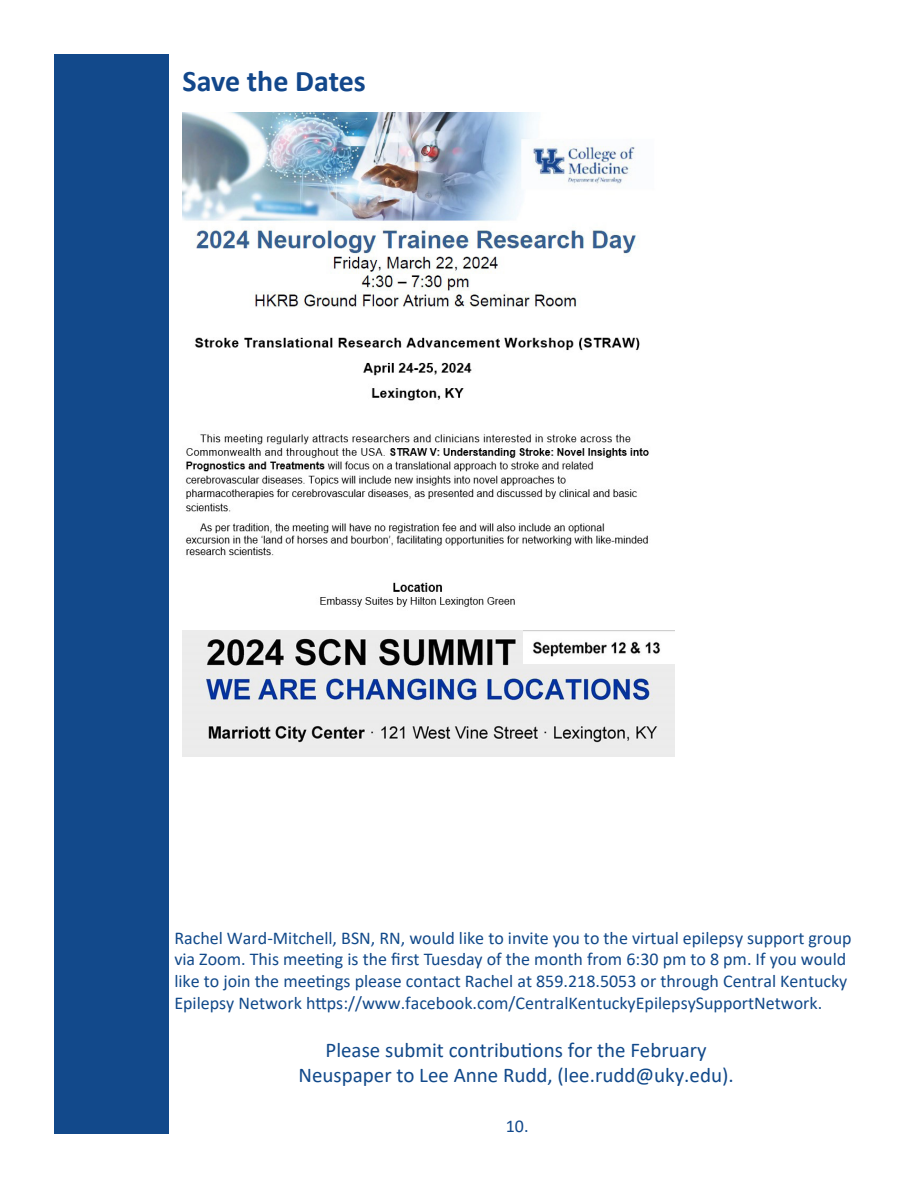
<style>
.page{position:relative;width:918px;height:1188px;background:#fff}
.page>*{position:absolute;margin:0;border:0;box-sizing:border-box;transform-origin:0 0}
.t1{font:700 30px "Calibri";color:#12478b}
.t2{font:21px "Calibri";color:#11498a}
.t3{font:18px/21.6px "Calibri";color:#11498a}
.t4{font:18px "Calibri";color:#12498b}
</style>
<div class="page">
<div style="left:54px;top:54px;width:114px;height:1080px;background:#12498b"></div>
<img style="left:185px;top:337px;width:464px;height:270px">
<img style="left:183px;top:112px;width:453px;height:196px">
<img style="left:183px;top:631px;width:492px;height:125px">
<img style="left:524px;top:631px;width:151px;height:32px">
<p class="t1" style="left:183px;top:60px;width:185px">Save the Dates</p>
<p class="t3" style="left:174px;top:927px;width:679px">Rachel Ward-Mitchell, BSN, RN, would like to invite you to the virtual epilepsy support group via Zoom. This meeting is the first Tuesday of the month from 6:30 pm to 8 pm. If you would like to join the meetings please contact Rachel at 859.218.5053 or through Central Kentucky Epilepsy Network https://www.facebook.com/CentralKentuckyEpilepsySupportNetwork.</p>
<p class="t2" style="left:326px;top:1035px;width:383px">Please submit contributions for the February</p>
<p class="t2" style="left:299px;top:1061px;width:437px">Neuspaper to Lee Anne Rudd, (lee.rudd@uky.edu).</p>
<p class="t4" style="left:506px;top:1114px;width:24px">10.</p>
</div>
